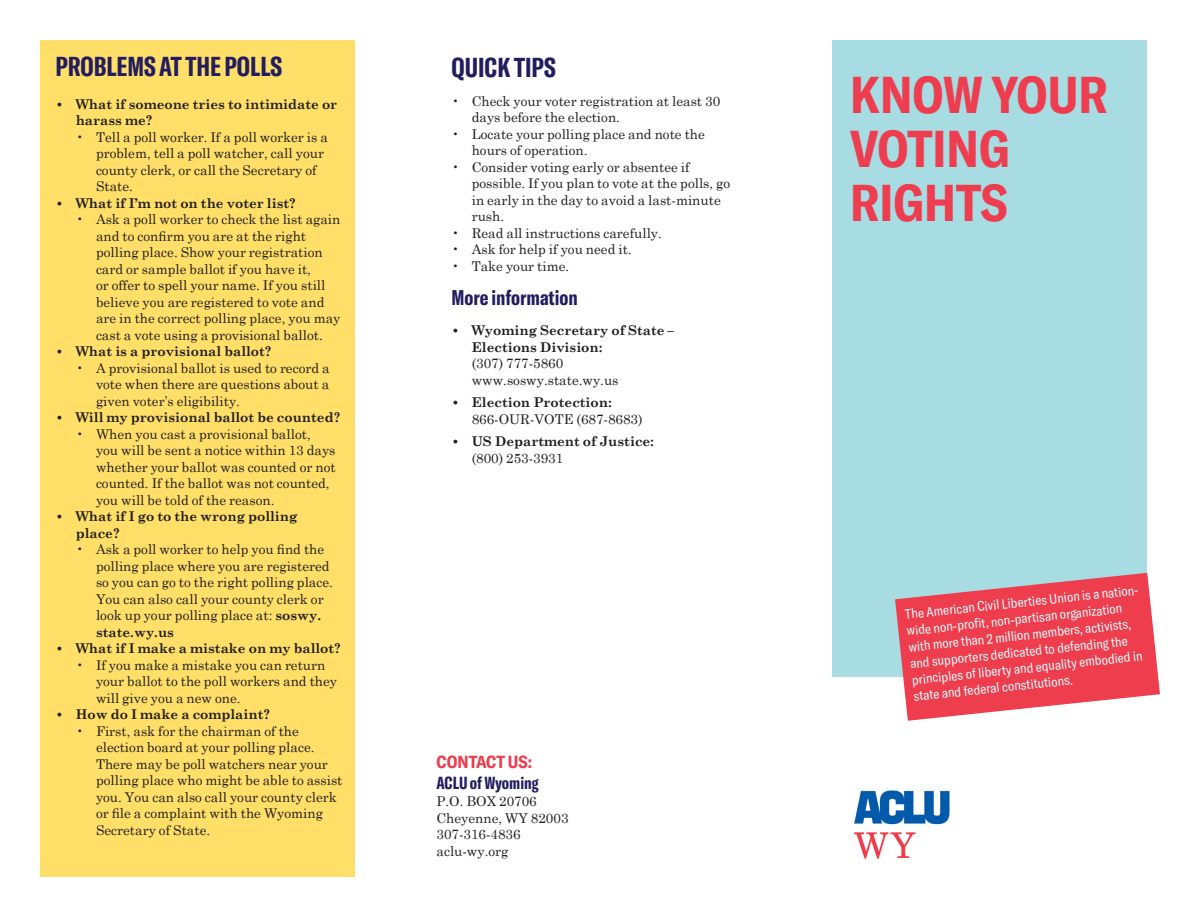
<style>
.page{position:relative;width:1188px;height:918px;background:#fff}
.page>*{position:absolute;margin:0;border:0;box-sizing:border-box;transform-origin:0 0}
.t1{font:700 condensed 51px/54px "GT America";color:#ee3d4f}
.Section_title{font:700 extra-condensed 27px "GT America";color:#221d5f}
.Section_title-2{font:700 extra-condensed 21px "GT America";color:#221d5f}
.Section_title-3{font:700 extra-condensed 17.25px/21px "GT America";color:#221d5f}
.Bullets{font:13.5px/16.5px "Century Schoolbook";color:#231f20}
.t2{font:700 13.5px/16.5px "Century Schoolbook";color:#231f20}
.Section_title-4{font:condensed 13.5px/16.5px "GT America";color:#f0f9fb}
.s1{font-weight:700}
.s2{font-weight:400}
.s3{font-stretch:condensed;color:#ee3d4f}
</style>
<div class="page">
<div style="left:40px;top:40px;width:316px;height:838px;background:#ffdf68"></div>
<div style="left:832px;top:40px;width:316px;height:637px;background:#a6dce2"></div>
<img style="left:854px;top:790px;width:96px;height:69px">
<svg style="left:895px;top:573px;width:265px;height:148px"></svg>
<p class="Section_title" style="left:56px;top:50px;width:228px">PROBLEMS AT THE POLLS</p>
<p class="t2" style="left:76px;top:96px;width:263px;text-indent:-20px">• What if someone tries to intimidate or harass me?</p>
<p class="Bullets" style="left:96px;top:129px;width:233px;text-indent:-20px">• Tell a poll worker. If a poll worker is a problem, tell a poll watcher, call your county clerk, or call the Secretary of<br>State.</p>
<p class="t2" style="left:56px;top:195px;width:242px">• What if I’m not on the voter list?</p>
<p class="Bullets" style="left:96px;top:211px;width:246px;text-indent:-20px">• Ask a poll worker to check the list again and to confirm you are at the right polling place. Show your registration card or sample ballot if you have it,<br>or offer to spell your name. If you still believe you are registered to vote and are in the correct polling place, you may cast a vote using a provisional ballot.</p>
<p class="t2" style="left:56px;top:343px;width:218px">• What is a provisional ballot?</p>
<p class="Bullets" style="left:96px;top:360px;width:235px;text-align:justify;text-indent:-20px">• A provisional ballot is used to record a vote when there are questions about a given voter’s eligibility.</p>
<p class="t2" style="left:56px;top:409px;width:286px">• Will my provisional ballot be counted?</p>
<p class="Bullets" style="left:96px;top:426px;width:241px;text-indent:-20px">• When you cast a provisional ballot, you will be sent a notice within 13 days whether your ballot was counted or not counted. If the ballot was not counted, you will be told of the reason.</p>
<p class="t2" style="left:76px;top:508px;width:223px;text-indent:-20px">• What if I go to the wrong polling place?</p>
<p class="Bullets" style="left:96px;top:541px;width:238px;text-indent:-20px">• Ask a poll worker to help you find the polling place where you are registered so you can go to the right polling place.<br>You can also call your county clerk or look up your polling place at: <span class="s1">soswy. state.wy.us</span></p>
<p class="t2" style="left:56px;top:640px;width:287px">• What if I make a mistake on my ballot?</p>
<p class="Bullets" style="left:96px;top:657px;width:243px;text-indent:-20px">• If you make a mistake you can return your ballot to the poll workers and they will give you a new one.</p>
<p class="t2" style="left:56px;top:706px;width:216px">• How do I make a complaint?</p>
<p class="Bullets" style="left:96px;top:723px;width:248px;text-indent:-20px">• First, ask for the chairman of the election board at your polling place.<br>There may be poll watchers near your polling place who might be able to assist you. You can also call your county clerk or file a complaint with the Wyoming Secretary of State.</p>
<p class="Section_title" style="left:452px;top:51px;width:106px">QUICK TIPS</p>
<p class="Bullets" style="left:472px;top:93px;width:250px;text-indent:-20px">• Check your voter registration at least 30 days before the election.</p>
<p class="Bullets" style="left:472px;top:126px;width:235px;text-indent:-20px">• Locate your polling place and note the hours of operation.</p>
<p class="Bullets" style="left:472px;top:159px;width:260px;text-indent:-20px">• Consider voting early or absentee if possible. If you plan to vote at the polls, go in early in the day to avoid a last-minute rush.</p>
<p class="Bullets" style="left:452px;top:225px;width:212px">• Read all instructions carefully.</p>
<p class="Bullets" style="left:452px;top:241px;width:182px">• Ask for help if you need it.</p>
<p class="Bullets" style="left:452px;top:258px;width:119px">• Take your time.</p>
<p class="Section_title-2" style="left:452px;top:285px;width:128px">More information</p>
<p class="t2" style="left:472px;top:322px;width:204px;text-indent:-20px">• Wyoming Secretary of State –<br>Elections Division:<br><span class="s2">(307) 777-5860 www.soswy.state.wy.us</span></p>
<p class="Bullets" style="left:472px;top:394px;width:172px;text-indent:-20px"><span class="s1">• Election Protection:<br></span>866-OUR-VOTE (687-8683)</p>
<p class="t2" style="left:472px;top:433px;width:184px;text-indent:-20px">• US Department of Justice: <span class="s2">(800) 253-3931</span></p>
<p class="Section_title-3" style="left:436px;top:752px;width:104px"><span class="s3">CONTACT US:<br></span>ACLU of Wyoming</p>
<p class="Bullets" style="left:436px;top:793px;width:102px">P.O. BOX 20706</p>
<p class="Bullets" style="left:436px;top:809px;width:134px">Cheyenne, WY 82003</p>
<p class="Bullets" style="left:436px;top:826px;width:86px">307-316-4836</p>
<p class="Bullets" style="left:436px;top:842px;width:73px">aclu-wy.org</p>
<p class="t1" style="left:850px;top:67px;width:259px">KNOW YOUR<br>VOTING<br>RIGHTS</p>
<p class="Section_title-4" style="left:904px;top:606px;width:239px;rotate:-6deg">The American Civil Liberties Union is a nation&shy;wide non-profi t, non-partisan organization with more than 2 million members, activists, and supporters dedicated to defending the principles of liberty and equality embodied in state and federal constitutions.</p>
</div>
